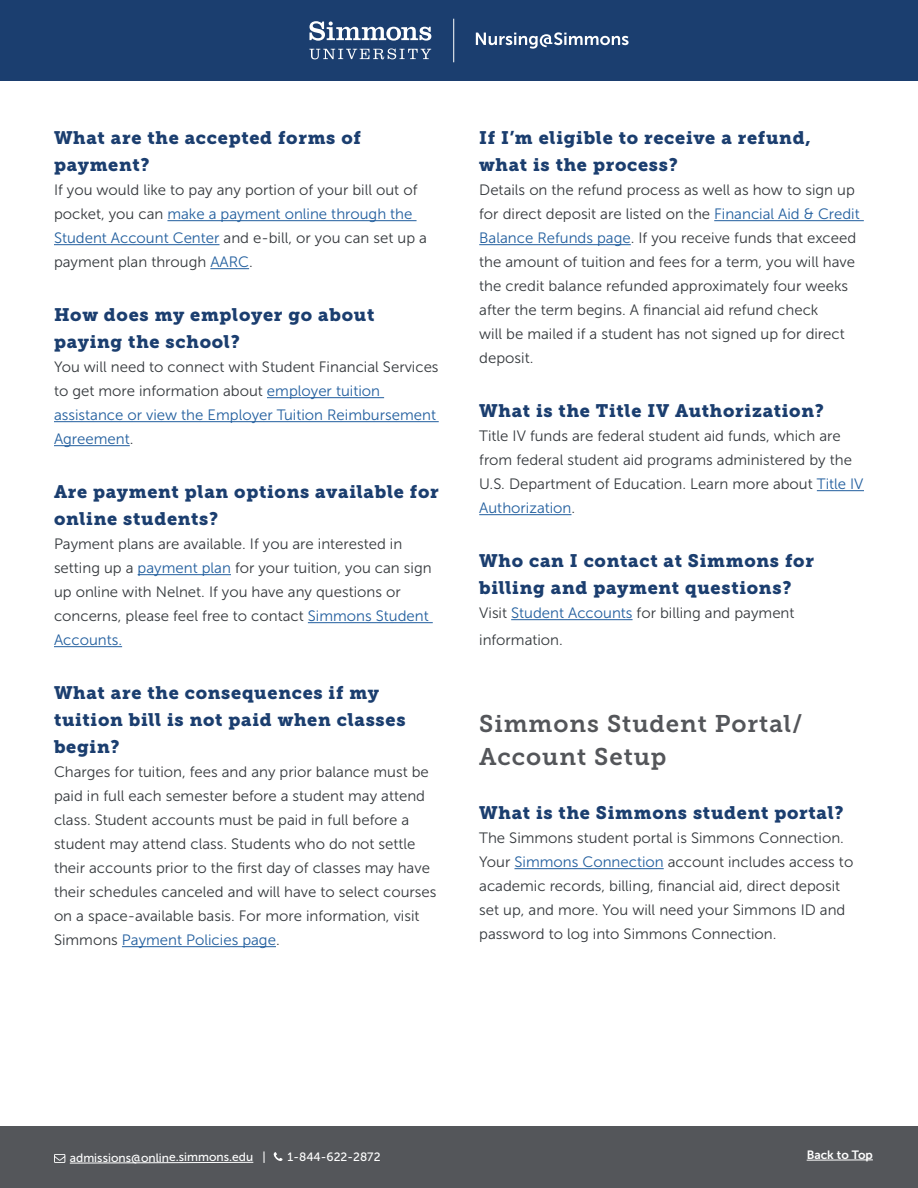
<style>
.page{position:relative;width:918px;height:1188px;background:#fff}
.page>*{position:absolute;margin:0;border:0;box-sizing:border-box;transform-origin:0 0}
.t1{font:24px/33px "Museo Slab 700";letter-spacing:.04em;color:#54565a}
.t2{font:18px/27px "Museo Slab 900";letter-spacing:.04em;color:#1b3e6f}
.t3{font:15px/24px "Museo Sans 300";color:#34383c}
.t4{font:12px "Museo Sans 500";letter-spacing:-.005em;color:#fff}
.t5{font:12px "Museo Sans 700";letter-spacing:-.005em;color:#fff}
.s1{color:#215e9e}
</style>
<div class="page">
<div style="left:0;top:1127px;width:918px;height:61px;background:#54565a"></div>
<hr style="left:807px;top:1160px;width:66px;height:1px;background:#fff">
<svg style="left:274px;top:1152px;width:9px;height:9px"></svg>
<svg style="left:54px;top:1154px;width:200px;height:10px"></svg>
<hr style="left:167px;top:220px;width:250px;height:1px;background:#215e9e">
<hr style="left:54px;top:244px;width:166px;height:1px;background:#215e9e">
<hr style="left:210px;top:268px;width:39px;height:1px;background:#215e9e">
<hr style="left:267px;top:397px;width:117px;height:1px;background:#215e9e">
<hr style="left:54px;top:421px;width:385px;height:1px;background:#215e9e">
<hr style="left:54px;top:445px;width:76px;height:1px;background:#215e9e">
<hr style="left:138px;top:574px;width:93px;height:1px;background:#215e9e">
<hr style="left:308px;top:622px;width:125px;height:1px;background:#215e9e">
<hr style="left:54px;top:646px;width:68px;height:1px;background:#215e9e">
<hr style="left:122px;top:946px;width:154px;height:1px;background:#215e9e">
<hr style="left:714px;top:220px;width:150px;height:1px;background:#215e9e">
<hr style="left:479px;top:244px;width:152px;height:1px;background:#215e9e">
<hr style="left:817px;top:490px;width:47px;height:1px;background:#215e9e">
<hr style="left:479px;top:514px;width:92px;height:1px;background:#215e9e">
<hr style="left:511px;top:619px;width:122px;height:1px;background:#215e9e">
<hr style="left:514px;top:868px;width:150px;height:1px;background:#215e9e">
<div style="left:0;top:0;width:918px;height:81px;background:#1b3e6f"></div>
<svg style="left:476px;top:32px;width:153px;height:17px"></svg>
<svg style="left:309px;top:48px;width:122px;height:11px"></svg>
<svg style="left:309px;top:21px;width:122px;height:20px"></svg>
<hr style="left:453px;top:19px;width:1px;height:43px;background:#fff">
<p class="t2" style="left:54px;top:125px;width:308px">What are the accepted forms of payment?</p>
<p class="t3" style="left:54px;top:178px;width:375px">If you would like to pay any portion of your bill out of pocket, you can <span class="s1">make a payment online through the Student Account Center</span> and e-bill, or you can set up a payment plan through <span class="s1">AARC</span>.</p>
<p class="t2" style="left:54px;top:302px;width:322px">How does my employer go about paying the school?</p>
<p class="t3" style="left:54px;top:355px;width:386px">You will need to connect with Student Financial Services to get more information about <span class="s1">employer tuition assistance or view the Employer Tuition Reimbursement Agreement</span>.</p>
<p class="t2" style="left:54px;top:479px;width:386px">Are payment plan options available for online students?</p>
<p class="t3" style="left:54px;top:532px;width:379px">Payment plans are available. If you are interested in setting up a <span class="s1">payment plan</span> for your tuition, you can sign up online with Nelnet. If you have any questions or concerns, please feel free to contact <span class="s1">Simmons Student Accounts.</span></p>
<p class="t2" style="left:54px;top:680px;width:353px">What are the consequences if my tuition bill is not paid when classes begin?</p>
<p class="t3" style="left:54px;top:760px;width:384px">Charges for tuition, fees and any prior balance must be paid in full each semester before a student may attend class. Student accounts must be paid in full before a student may attend class. Students who do not settle their accounts prior to the first day of classes may have their schedules canceled and will have to select courses on a space-available basis. For more information, visit Simmons <span class="s1">Payment Policies page</span>.</p>
<p class="t2" style="left:479px;top:125px;width:333px">If I’m eligible to receive a refund, what is the process?</p>
<p class="t3" style="left:479px;top:178px;width:382px">Details on the refund process as well as how to sign up for direct deposit are listed on the <span class="s1">Financial Aid &amp; Credit Balance Refunds page</span>. If you receive funds that exceed the amount of tuition and fees for a term, you will have the credit balance refunded approximately four weeks after the term begins. A financial aid refund check<br>will be mailed if a student has not signed up for direct deposit.</p>
<p class="t2" style="left:479px;top:398px;width:346px">What is the Title IV Authorization?</p>
<p class="t3" style="left:479px;top:424px;width:386px">Title IV funds are federal student aid funds, which are from federal student aid programs administered by the U.S. Department of Education. Learn more about <span class="s1">Title IV Authorization</span>.</p>
<p class="t2" style="left:479px;top:548px;width:336px">Who can I contact at Simmons for billing and payment questions?</p>
<p class="t3" style="left:479px;top:600px;width:317px;line-height:27px">Visit <span class="s1">Student Accounts</span> for billing and payment information.</p>
<h1 class="t1" style="left:479px;top:708px;width:325px">Simmons Student Portal/<br>Account Setup</h1>
<p class="t2" style="left:479px;top:800px;width:366px">What is the Simmons student portal?</p>
<p class="t3" style="left:479px;top:826px;width:376px">The Simmons student portal is Simmons Connection.<br>Your <span class="s1">Simmons Connection</span> account includes access to academic records, billing, financial aid, direct deposit set up, and more. You will need your Simmons ID and password to log into Simmons Connection.</p>
<p class="t4" style="left:70px;top:1151px;width:198px">admissions@online.simmons.edu |</p>
<p class="t4" style="left:288px;top:1150px;width:95px">1-844-622-2872</p>
<p class="t5" style="left:807px;top:1148px;width:68px">Back to Top</p>
</div>
